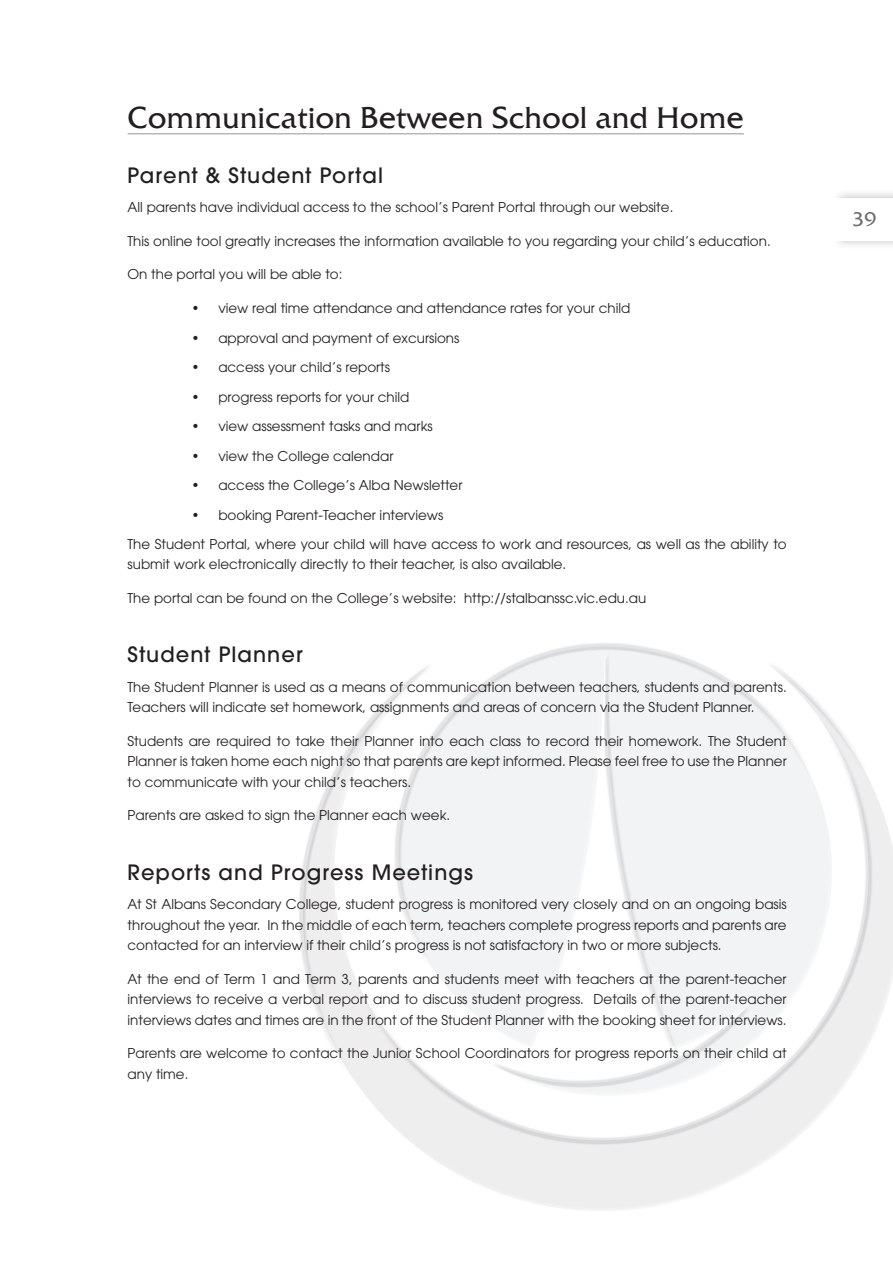
<style>
.page{position:relative;width:893px;height:1263px;background:#fff}
.page>*{position:absolute;margin:0;border:0;box-sizing:border-box;transform-origin:0 0}
.Main_Heading{font:30px "Friz Quadrata Com";color:#231f20}
.Heading_2{font:500 21px "ITC Avant Garde Pro";letter-spacing:.05em;color:#231f20}
.t1{font:19.5px "Friz Quadrata Com";color:#6c6d70}
.Body_Text{font:13.5px/20.7px "ITC Avant Garde Pro";color:#231f20}
</style>
<div class="page">
<div style="left:831px;top:188px;width:62px;height:63px;background:#231f20;opacity:.3"></div>
<div style="left:818px;top:198px;width:75px;height:43px;background:#fff"></div>
<div style="left:330px;top:651px;width:563px;height:564px;background:#fff;opacity:.75"></div>
<div style="left:299px;top:643px;width:574px;height:502px;background:#dcdddf;opacity:.75"></div>
<hr style="left:128px;top:133px;width:616px;height:1px;background:#939598">
<p class="Main_Heading" style="left:128px;top:99px;width:618px">Communication Between School and Home</p>
<p class="Heading_2" style="left:128px;top:162px;width:257px">Parent &amp; Student Portal</p>
<p class="Body_Text" style="left:128px;top:197px;width:547px">All parents have individual access to the school’s Parent Portal through our website.</p>
<p class="Body_Text" style="left:128px;top:230px;width:645px">This online tool greatly increases the information available to you regarding your child’s education.</p>
<p class="Body_Text" style="left:128px;top:264px;width:216px">On the portal you will be able to:</p>
<p class="Body_Text" style="left:191px;top:298px;width:440px">• view real time attendance and attendance rates for your child</p>
<p class="Body_Text" style="left:191px;top:327px;width:270px">• approval and payment of excursions</p>
<p class="Body_Text" style="left:191px;top:357px;width:200px">• access your child’s reports</p>
<p class="Body_Text" style="left:191px;top:386px;width:220px">• progress reports for your child</p>
<p class="Body_Text" style="left:191px;top:416px;width:243px">• view assessment tasks and marks</p>
<p class="Body_Text" style="left:191px;top:445px;width:204px">• view the College calendar</p>
<p class="Body_Text" style="left:191px;top:475px;width:273px">• access the College’s Alba Newsletter</p>
<p class="Body_Text" style="left:191px;top:504px;width:254px">• booking Parent-Teacher interviews</p>
<p class="Body_Text" style="left:128px;top:533px;width:661px">The Student Portal, where your child will have access to work and resources, as well as the ability to submit work electronically directly to their teacher, is also available.</p>
<p class="Body_Text" style="left:128px;top:587px;width:520px">The portal can be found on the College’s website: http://stalbanssc.vic.edu.au</p>
<p class="Heading_2" style="left:128px;top:641px;width:177px">Student Planner</p>
<p class="Body_Text" style="left:128px;top:676px;width:661px">The Student Planner is used as a means of communication between teachers, students and parents.<br>Teachers will indicate set homework, assignments and areas of concern via the Student Planner.</p>
<p class="Body_Text" style="left:128px;top:730px;width:661px;text-align:justify">Students are required to take their Planner into each class to record their homework. The Student Planner is taken home each night so that parents are kept informed. Please feel free to use the Planner to communicate with your child’s teachers.</p>
<p class="Body_Text" style="left:128px;top:805px;width:324px">Parents are asked to sign the Planner each week.</p>
<p class="Heading_2" style="left:128px;top:859px;width:347px">Reports and Progress Meetings</p>
<p class="Body_Text" style="left:128px;top:894px;width:661px;text-align:justify">At St Albans Secondary College, student progress is monitored very closely and on an ongoing basis throughout the year. In the middle of each term, teachers complete progress reports and parents are contacted for an interview if their child’s progress is not satisfactory in two or more subjects.</p>
<p class="Body_Text" style="left:128px;top:968px;width:661px;text-align:justify">At the end of Term 1 and Term 3, parents and students meet with teachers at the parent-teacher interviews to receive a verbal report and to discuss student progress. Details of the parent-teacher interviews dates and times are in the front of the Student Planner with the booking sheet for interviews.</p>
<p class="Body_Text" style="left:128px;top:1043px;width:661px">Parents are welcome to contact the Junior School Coordinators for progress reports on their child at any time.</p>
<p class="t1" style="left:852px;top:207px;width:26px">39</p>
</div>
